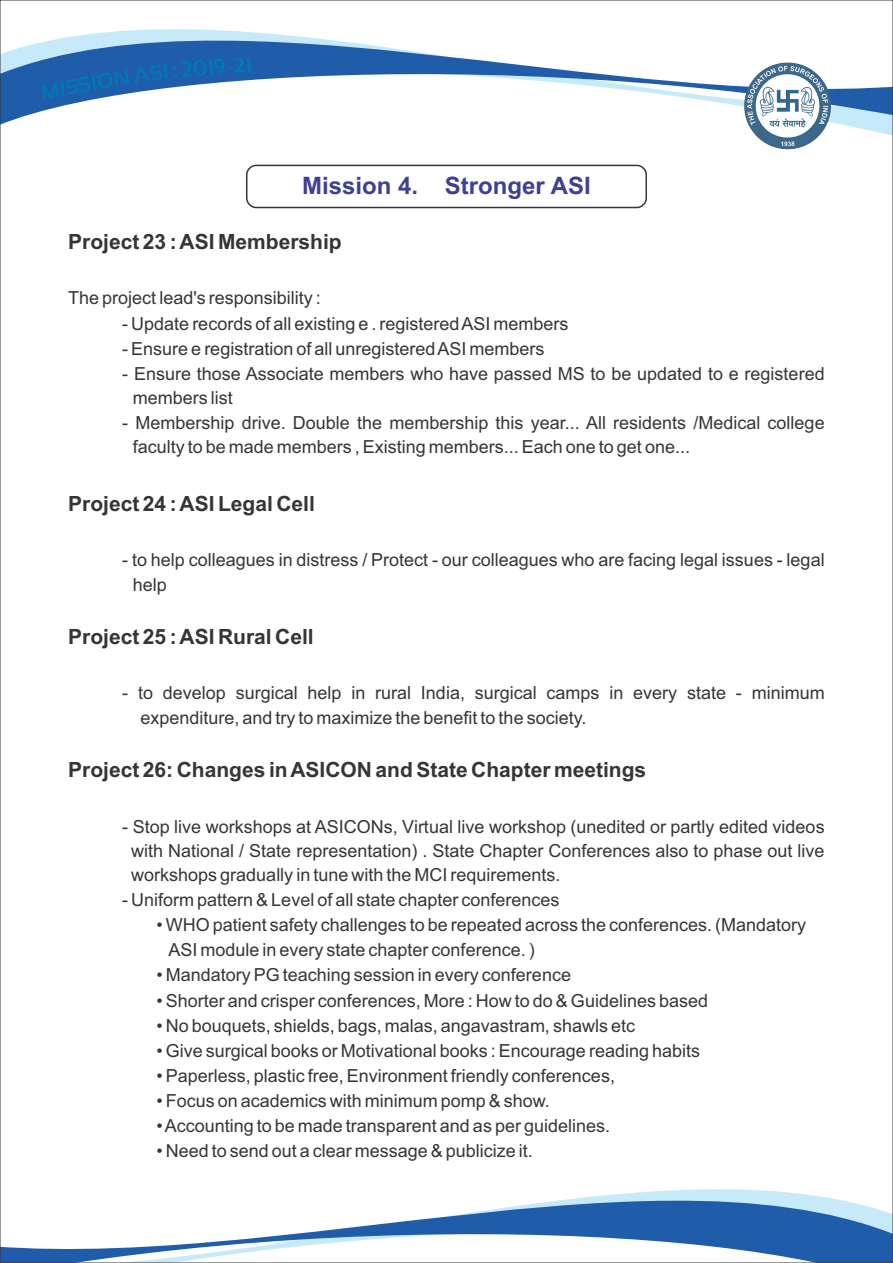
<style>
.page{position:relative;width:893px;height:1263px;background:#fff}
.page>*{position:absolute;margin:0;border:0;box-sizing:border-box;transform-origin:0 0}
.t1{font:700 24px "Arial";color:#3e4095}
.t2{font:700 21px "Arial";color:#373435}
.t3{font:18px/24.2px "Arial";color:#373435}
</style>
<div class="page">
<div style="left:246px;top:165px;width:401px;height:43px;border:2px solid #373435;border-radius:10px"></div>
<svg style="left:2px;top:29px;width:889px;height:117px"></svg>
<svg style="left:2px;top:1189px;width:889px;height:72px"></svg>
<img style="left:744px;top:62px;width:87px;height:87px;border-radius:50%">
<svg style="left:42px;top:57px;width:209px;height:44px"></svg>
<h1 class="t1" style="left:302px;top:176px;width:290px">Mission 4. Stronger ASI</h1>
<p class="t2" style="left:68px;top:234px;width:275px">Project 23 : ASI Membership</p>
<p class="t3" style="left:68px;top:288px;width:254px">The project lead's responsibility :</p>
<p class="t3" style="left:122px;top:313px;width:448px">- Update records of all existing e . registered ASI members</p>
<p class="t3" style="left:122px;top:338px;width:424px">- Ensure e registration of all unregistered ASI members</p>
<p class="t3" style="left:133px;top:363px;width:693px;text-indent:-10px">- Ensure those Associate members who have passed MS to be updated to e registered members list</p>
<p class="t3" style="left:133px;top:412px;width:693px;text-indent:-10px">- Membership drive. Double the membership this year... All residents /Medical college faculty to be made members , Existing members... Each one to get one...</p>
<p class="t2" style="left:68px;top:496px;width:248px">Project 24 : ASI Legal Cell</p>
<p class="t3" style="left:133px;top:550px;width:693px;text-indent:-10px">- to help colleagues in distress / Protect - our colleagues who are facing legal issues - legal help</p>
<p class="t2" style="left:68px;top:629px;width:247px">Project 25 : ASI Rural Cell</p>
<p class="t3" style="left:140px;top:683px;width:686px;text-indent:-18px">- to develop surgical help in rural India, surgical camps in every state - minimum expenditure, and try to maximize the benefit to the society.</p>
<p class="t2" style="left:68px;top:762px;width:580px">Project 26: Changes in ASICON and State Chapter meetings</p>
<p class="t3" style="left:131px;top:816px;width:695px;text-align:justify;text-indent:-9px">- Stop live workshops at ASICONs, Virtual live workshop (unedited or partly edited videos with National / State representation) . State Chapter Conferences also to phase out live workshops gradually in tune with the MCI requirements.</p>
<p class="t3" style="left:122px;top:889px;width:439px">- Uniform pattern &amp; Level of all state chapter conferences</p>
<p class="t3" style="left:168px;top:914px;width:639px;line-height:25.2px;text-indent:-12px">• WHO patient safety challenges to be repeated across the conferences. (Mandatory<br>ASI module in every state chapter conference. )</p>
<p class="t3" style="left:156px;top:965px;width:416px">• Mandatory PG teaching session in every conference</p>
<p class="t3" style="left:156px;top:990px;width:553px">• Shorter and crisper conferences, More : How to do &amp; Guidelines based</p>
<p class="t3" style="left:156px;top:1015px;width:480px">• No bouquets, shields, bags, malas, angavastram, shawls etc</p>
<p class="t3" style="left:156px;top:1040px;width:545px">• Give surgical books or Motivational books : Encourage reading habits</p>
<p class="t3" style="left:156px;top:1065px;width:460px">• Paperless, plastic free, Environment friendly conferences,</p>
<p class="t3" style="left:156px;top:1090px;width:395px">• Focus on academics with minimum pomp &amp; show.</p>
<p class="t3" style="left:156px;top:1115px;width:455px">• Accounting to be made transparent and as per guidelines.</p>
<p class="t3" style="left:156px;top:1140px;width:378px">• Need to send out a clear message &amp; publicize it.</p>
</div>
